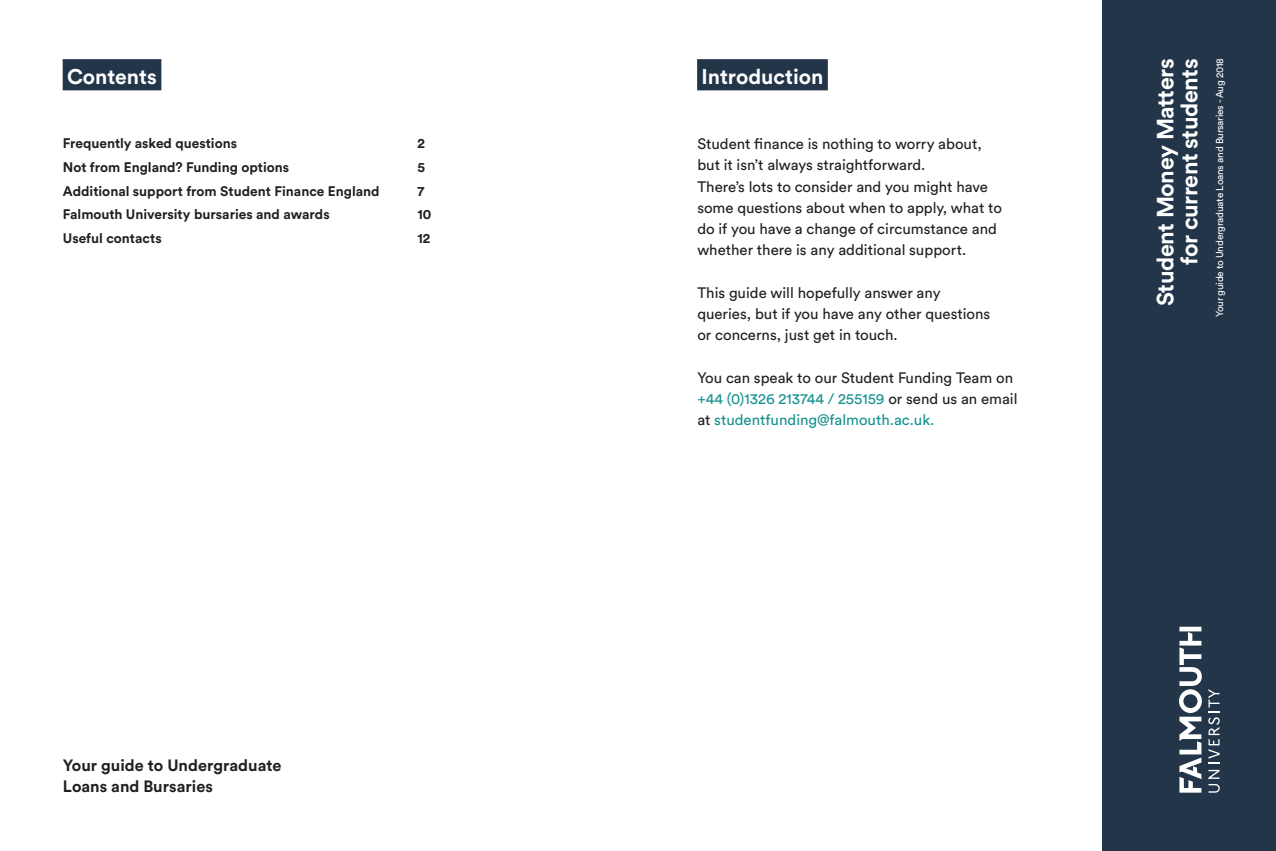
<style>
.page{position:relative;width:1276px;height:851px;background:#fff}
.page>*{position:absolute;margin:0;border:0;box-sizing:border-box;transform-origin:0 0}
.t1{font:700 23.25px/24px "Circular Pro";letter-spacing:-.02em;color:#fff;text-align:right}
.t2{font:700 21px "Circular Pro";color:#fff}
.t3{font:700 16.25px/21.2px "Circular Pro";color:#231f20}
.t4{font:15px/21.2px "Circular Pro";color:#231f20}
.t5{font:700 13.75px/23.8px "Circular Pro";color:#231f20}
.t6{font:10px "Circular Pro";letter-spacing:-.02em;color:#fff}
.s1{color:#189290}
</style>
<div class="page">
<div style="left:1102px;top:0;width:174px;height:850px;background:#233549"></div>
<svg style="left:1208px;top:769px;width:11px;height:23px"></svg>
<svg style="left:1208px;top:689px;width:11px;height:74px"></svg>
<svg style="left:1179px;top:626px;width:23px;height:166px"></svg>
<div style="left:697px;top:59px;width:131px;height:31px;background:#233549"></div>
<div style="left:63px;top:59px;width:98px;height:31px;background:#233549"></div>
<h2 class="t2" style="left:67px;top:62px;width:91px">Contents</h2>
<p class="t5" style="left:63px;top:131px;width:318px">Frequently asked questions<br>Not from England? Funding options<br>Additional support from Student Finance England Falmouth University bursaries and awards<br>Useful contacts</p>
<p class="t5" style="left:417px;top:131px;width:16px">2<br>5<br>7<br>10<br>12</p>
<p class="t3" style="left:63px;top:754px;width:220px">Your guide to Undergraduate<br>Loans and Bursaries</p>
<h2 class="t2" style="left:701px;top:62px;width:123px">Introduction</h2>
<p class="t4" style="left:697px;top:132px;width:306px">Student finance is nothing to worry about, but it isn’t always straightforward.<br>There’s lots to consider and you might have some questions about when to apply, what to do if you have a change of circumstance and whether there is any additional support.</p>
<p class="t4" style="left:697px;top:281px;width:294px">This guide will hopefully answer any queries, but if you have any other questions or concerns, just get in touch.</p>
<p class="t4" style="left:697px;top:366px;width:322px">You can speak to our Student Funding Team on <span class="s1">+44 (0)1326 213744 / 255159</span> or send us an email at <span class="s1">studentfunding@falmouth.ac.uk.</span></p>
<h1 class="t1" style="left:1152px;top:306px;width:249px;rotate:-90deg">Student Money Matters for current students</h1>
<p class="t6" style="left:1213px;top:317px;width:260px;rotate:-90deg">Your guide to Undergraduate Loans and Bursaries - Aug 2018</p>
</div>
